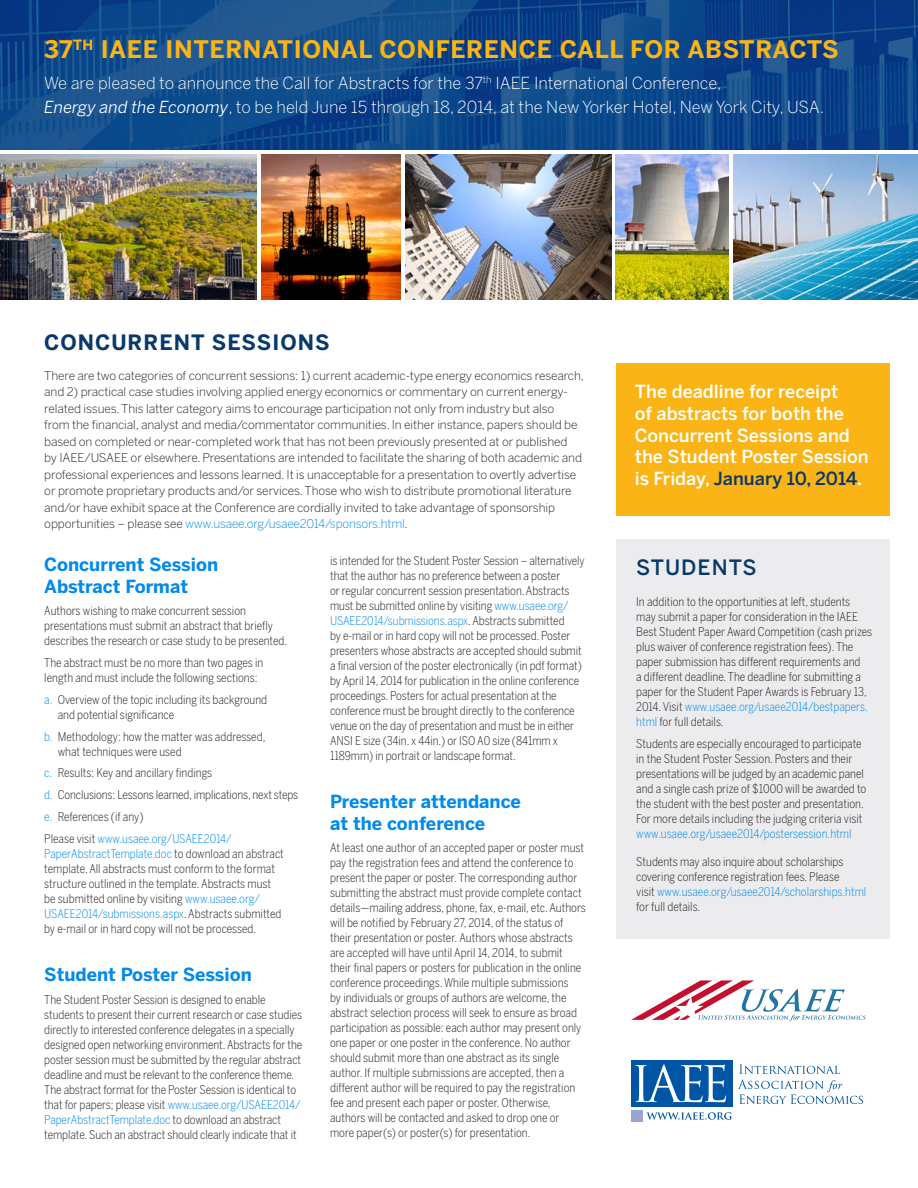
<style>
.page{position:relative;width:918px;height:1188px;background:#fff}
.page>*{position:absolute;margin:0;border:0;box-sizing:border-box;transform-origin:0 0}
.t1{font:700 24px "Benton Sans";letter-spacing:.025em;color:#fab415}
.SESSION_TITLE{font:700 21px "Benton Sans";letter-spacing:.05em;color:#09386a}
.SESSION_TITLE-2{font:500 21px "Benton Sans";letter-spacing:.05em;color:#09386a}
.SESSION_DESCRIPTION{font:500 18px/21.6px "Benton Sans";color:#fff}
.SESSION_DESCRIPTION-2{font:700 18px/21.6px "Benton Sans";color:#008aec}
.SESSION_DESCRIPTION-3{font:300 16.5px/24px "Benton Sans";color:#fff}
.SESSION_DESCRIPTION-4{font:300 12px/15px "Benton Sans Cond";letter-spacing:-.005em;color:#231f20}
.SESSION_DESCRIPTION-5{font:300 12px/16.5px "Benton Sans";letter-spacing:-.01em;color:#231f20}
.SESSION_TITLE-3{font:300 12px/15px "Benton Sans Cond";color:#231f20}
.s1{font-weight:400;font-style:italic}
.s2{color:#008aec}
.s3{color:#09386a}
</style>
<div class="page">
<div style="left:616px;top:539px;width:274px;height:400px;background:#ececee"></div>
<img style="left:0;top:0;width:918px;height:149px">
<div style="left:616px;top:363px;width:274px;height:153px;background:#fab415"></div>
<svg style="left:647px;top:1112px;width:85px;height:8px"></svg>
<div style="left:631px;top:1110px;width:12px;height:12px;background:#96a5d3"></div>
<div style="left:631px;top:1060px;width:101px;height:47px;background:#0155a5"></div>
<svg style="left:635px;top:1064px;width:91px;height:38px"></svg>
<svg style="left:738px;top:1065px;width:125px;height:39px"></svg>
<svg style="left:631px;top:980px;width:235px;height:41px"></svg>
<img style="left:0;top:154px;width:257px;height:146px">
<img style="left:262px;top:154px;width:139px;height:146px">
<img style="left:405px;top:154px;width:206px;height:146px">
<img style="left:616px;top:154px;width:113px;height:146px">
<img style="left:734px;top:154px;width:184px;height:146px">
<p class="t1" style="left:44px;top:35px;width:796px">37<sup>TH</sup> IAEE INTERNATIONAL CONFERENCE CALL FOR ABSTRACTS</p>
<p class="SESSION_DESCRIPTION-3" style="left:44px;top:71px;width:781px">We are pleased to announce the Call for Abstracts for the 37<sup>th</sup> IAEE International Conference,<br><span class="s1">Energy and the Economy</span>, to be held June 15 through 18, 2014, at the New Yorker Hotel, New York City, USA.</p>
<p class="SESSION_TITLE" style="left:44px;top:329px;width:287px">CONCURRENT SESSIONS</p>
<p class="SESSION_DESCRIPTION-5" style="left:44px;top:367px;width:541px">There are two categories of concurrent sessions: 1) current academic-type energy economics research, and 2) practical case studies involving applied energy economics or commentary on current energy&shy;related issues. This latter category aims to encourage participation not only from industry but also<br>from the financial, analyst and media/commentator communities. In either instance, papers should be based on completed or near-completed work that has not been previously presented at or published<br>by IAEE/USAEE or elsewhere. Presentations are intended to facilitate the sharing of both academic and professional experiences and lessons learned. It is unacceptable for a presentation to overtly advertise or promote proprietary products and/or services. Those who wish to distribute promotional literature and/or have exhibit space at the Conference are cordially invited to take advantage of sponsorship opportunities – please see <span class="s2">www.usaee.org/usaee2014/sponsors.html</span>.</p>
<p class="SESSION_DESCRIPTION-2" style="left:44px;top:554px;width:175px">Concurrent Session<br>Abstract Format</p>
<p class="SESSION_DESCRIPTION-4" style="left:44px;top:603px;width:245px">Authors wishing to make concurrent session presentations must submit an abstract that briefly describes the research or case study to be presented.</p>
<p class="SESSION_DESCRIPTION-4" style="left:44px;top:655px;width:221px">The abstract must be no more than two pages in length and must include the following sections:</p>
<p class="SESSION_DESCRIPTION-4" style="left:58px;top:692px;width:211px;text-indent:-14px"><span class="s2">a.</span> Overview of the topic including its background and potential significance</p>
<p class="SESSION_DESCRIPTION-4" style="left:58px;top:729px;width:209px;text-indent:-14px"><span class="s2">b.</span> Methodology: how the matter was addressed, what techniques were used</p>
<p class="SESSION_DESCRIPTION-4" style="left:44px;top:765px;width:170px"><span class="s2">c.</span> Results: Key and ancillary findings</p>
<p class="SESSION_DESCRIPTION-4" style="left:44px;top:787px;width:256px"><span class="s2">d.</span> Conclusions: Lessons learned, implications, next steps</p>
<p class="SESSION_DESCRIPTION-4" style="left:44px;top:809px;width:101px"><span class="s2">e.</span> References (if any)</p>
<p class="SESSION_DESCRIPTION-4" style="left:44px;top:831px;width:241px">Please visit <span class="s2">www.usaee.org/USAEE2014/ PaperAbstractTemplate.doc</span> to download an abstract template. All abstracts must conform to the format structure outlined in the template. Abstracts must be submitted online by visiting <span class="s2">www.usaee.org/ USAEE2014/submissions.aspx</span>. Abstracts submitted by e-mail or in hard copy will not be processed.</p>
<p class="SESSION_DESCRIPTION-2" style="left:44px;top:964px;width:209px">Student Poster Session</p>
<p class="SESSION_DESCRIPTION-4" style="left:44px;top:992px;width:260px">The Student Poster Session is designed to enable students to present their current research or case studies directly to interested conference delegates in a specially designed open networking environment. Abstracts for the poster session must be submitted by the regular abstract deadline and must be relevant to the conference theme.<br>The abstract format for the Poster Session is identical to that for papers; please visit <span class="s2">www.usaee.org/USAEE2014/ PaperAbstractTemplate.doc</span> to download an abstract</p>
<p class="SESSION_DESCRIPTION-4" style="left:44px;top:1127px;width:254px">template. Such an abstract should clearly indicate that it</p>
<p class="SESSION_DESCRIPTION-4" style="left:330px;top:553px;width:256px">is intended for the Student Poster Session – alternatively that the author has no preference between a poster<br>or regular concurrent session presentation. Abstracts must be submitted online by visiting <span class="s2">www.usaee.org/ USAEE2014/submissions.aspx</span>. Abstracts submitted<br>by e-mail or in hard copy will not be processed. Poster presenters whose abstracts are accepted should submit a final version of the poster electronically (in pdf format) by April 14, 2014 for publication in the online conference proceedings. Posters for actual presentation at the conference must be brought directly to the conference venue on the day of presentation and must be in either ANSI E size (34in. x 44in.) or ISO A0 size (841mm x 1189mm) in portrait or landscape format.</p>
<p class="SESSION_DESCRIPTION-2" style="left:330px;top:791px;width:192px">Presenter attendance at the conference</p>
<p class="SESSION_DESCRIPTION-4" style="left:330px;top:840px;width:257px">At least one author of an accepted paper or poster must pay the registration fees and attend the conference to present the paper or poster. The corresponding author submitting the abstract must provide complete contact details—mailing address, phone, fax, e-mail, etc. Authors will be notified by February 27, 2014, of the status of their presentation or poster. Authors whose abstracts are accepted will have until April 14, 2014, to submit their final papers or posters for publication in the online conference proceedings. While multiple submissions<br>by individuals or groups of authors are welcome, the abstract selection process will seek to ensure as broad participation as possible: each author may present only one paper or one poster in the conference. No author should submit more than one abstract as its single author. If multiple submissions are accepted, then a different author will be required to pay the registration fee and present each paper or poster. Otherwise, authors will be contacted and asked to drop one or more paper(s) or poster(s) for presentation.</p>
<p class="SESSION_DESCRIPTION" style="left:635px;top:381px;width:235px">The deadline for receipt<br>of abstracts for both the<br>Concurrent Sessions and the Student Poster Session is Friday, <span class="s3">January 10, 2014</span>.</p>
<p class="SESSION_TITLE-2" style="left:636px;top:555px;width:122px">STUDENTS</p>
<p class="SESSION_TITLE-3" style="left:636px;top:594px;width:237px">In addition to the opportunities at left, students may submit a paper for consideration in the IAEE Best Student Paper Award Competition (cash prizes plus waiver of conference registration fees). The paper submission has different requirements and<br>a different deadline. The deadline for submitting a paper for the Student Paper Awards is February 13, 2014. Visit <span class="s2">www.usaee.org/usaee2014/bestpapers. html</span> for full details.</p>
<p class="SESSION_DESCRIPTION-4" style="left:636px;top:736px;width:232px">Students are especially encouraged to participate in the Student Poster Session. Posters and their presentations will be judged by an academic panel and a single cash prize of $1000 will be awarded to the student with the best poster and presentation.<br>For more details including the judging criteria visit <span class="s2">www.usaee.org/usaee2014/postersession.html</span></p>
<p class="SESSION_DESCRIPTION-4" style="left:636px;top:854px;width:232px">Students may also inquire about scholarships covering conference registration fees. Please<br>visit <span class="s2">www.usaee.org/usaee2014/scholarships.html </span>for full details.</p>
</div>
